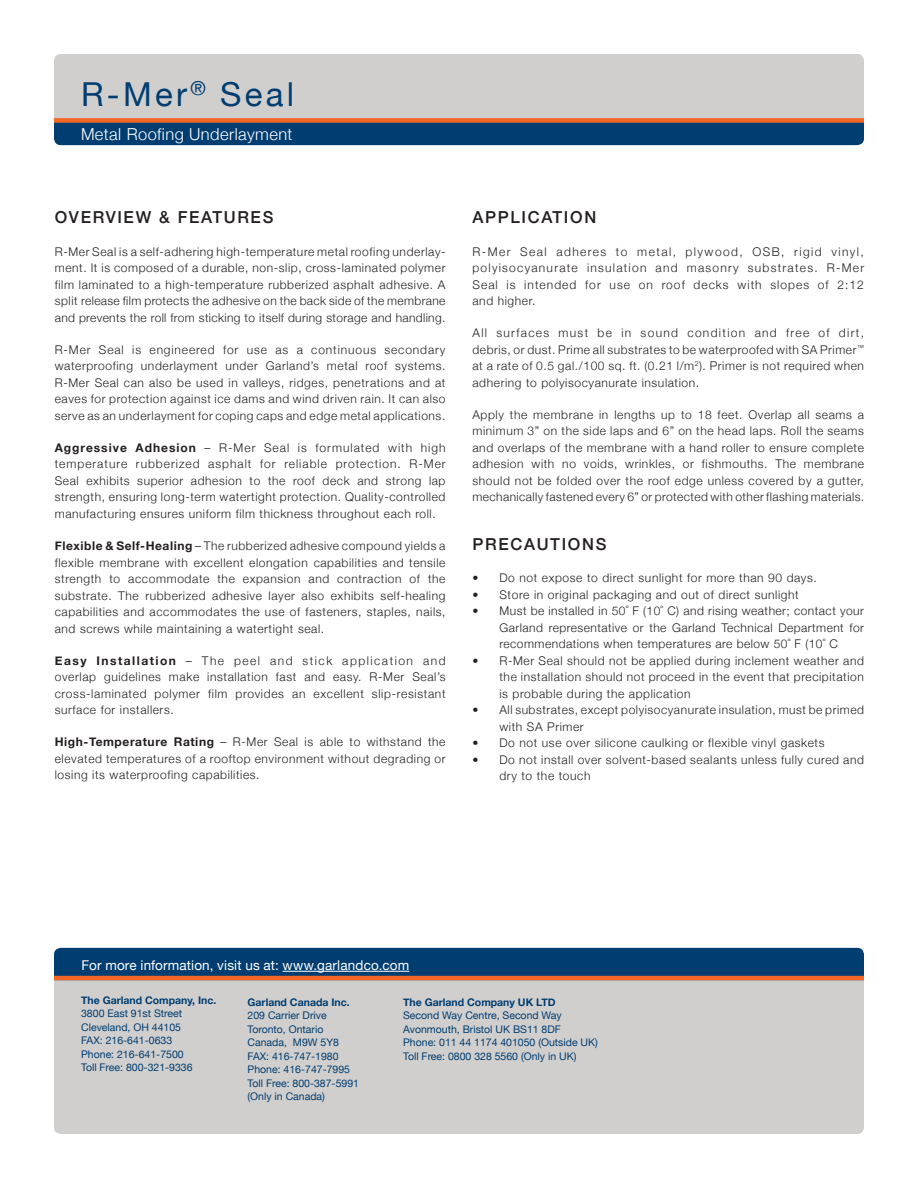
<style>
.page{position:relative;width:918px;height:1188px;background:#fff}
.page>*{position:absolute;margin:0;border:0;box-sizing:border-box;transform-origin:0 0}
.t1{font:33px "Helvetica Neue";letter-spacing:.1em;color:#003d71}
.t2{font:500 16.5px "Helvetica Neue";letter-spacing:.1em;color:#231f20}
.t3{font:300 16.5px "Helvetica Neue";letter-spacing:.025em;color:#fff}
.t4{font:13.5px "Helvetica Neue";letter-spacing:.01em;color:#fff}
.t5{font:300 12px/16.5px "Helvetica Neue";letter-spacing:.05em;color:#231f20;text-align:justify}
.t6{font:10.5px/13.5px "Helvetica Neue";color:#003d71}
.t7{font:700 10.5px "Helvetica Neue";color:#003d71}
.s1{font-weight:700}
</style>
<div class="page">
<div style="left:54px;top:54px;width:810px;height:64px;background:#d1cfcd"></div>
<div style="left:54px;top:123px;width:810px;height:22px;background:#003d71"></div>
<div style="left:54px;top:118px;width:810px;height:5px;background:#f36624"></div>
<div style="left:54px;top:980px;width:810px;height:154px;background:#d1cfcd"></div>
<div style="left:54px;top:948px;width:810px;height:28px;background:#003d71"></div>
<hr style="left:54px;top:976px;width:810px;height:4px;background:#f36624">
<hr style="left:283px;top:971px;width:126px;height:1px;background:#fff">
<p class="t1" style="left:81px;top:71px;width:215px">R-Mer<sup>®</sup> Seal</p>
<p class="t3" style="left:81px;top:121px;width:213px">Metal Roofing Underlayment</p>
<p class="t2" style="left:55px;top:204px;width:220px">OVERVIEW &amp; FEATURES</p>
<p class="t5" style="left:55px;top:242px;width:392px">R-Mer Seal is a self-adhering high-temperature metal roofing underlay&shy;ment. It is composed of a durable, non-slip, cross-laminated polymer film laminated to a high-temperature rubberized asphalt adhesive. A split release film protects the adhesive on the back side of the membrane and prevents the roll from sticking to itself during storage and handling.</p>
<p class="t5" style="left:55px;top:340px;width:392px">R-Mer Seal is engineered for use as a continuous secondary waterproofing underlayment under Garland’s metal roof systems.<br>R-Mer Seal can also be used in valleys, ridges, penetrations and at eaves for protection against ice dams and wind driven rain. It can also serve as an underlayment for coping caps and edge metal applications.</p>
<p class="t5" style="left:55px;top:439px;width:392px"><span class="s1">Aggressive Adhesion</span> – R-Mer Seal is formulated with high temperature rubberized asphalt for reliable protection. R-Mer Seal exhibits superior adhesion to the roof deck and strong lap strength, ensuring long-term watertight protection. Quality-controlled manufacturing ensures uniform film thickness throughout each roll.</p>
<p class="t5" style="left:55px;top:537px;width:392px"><span class="s1">Flexible &amp; Self-Healing</span> – The rubberized adhesive compound yields a flexible membrane with excellent elongation capabilities and tensile strength to accommodate the expansion and contraction of the substrate. The rubberized adhesive layer also exhibits self-healing capabilities and accommodates the use of fasteners, staples, nails, and screws while maintaining a watertight seal.</p>
<p class="t5" style="left:55px;top:651px;width:392px"><span class="s1">Easy Installation</span> – The peel and stick application and overlap guidelines make installation fast and easy. R-Mer Seal’s cross-laminated polymer film provides an excellent slip-resistant surface for installers.</p>
<p class="t5" style="left:55px;top:733px;width:392px"><span class="s1">High-Temperature Rating</span> – R-Mer Seal is able to withstand the elevated temperatures of a rooftop environment without degrading or losing its waterproofing capabilities.</p>
<p class="t2" style="left:472px;top:204px;width:125px">APPLICATION</p>
<p class="t5" style="left:472px;top:242px;width:393px">R-Mer Seal adheres to metal, plywood, OSB, rigid vinyl, polyisocyanurate insulation and masonry substrates. R-Mer Seal is intended for use on roof decks with slopes of 2:12 and higher.</p>
<p class="t5" style="left:472px;top:324px;width:393px">All surfaces must be in sound condition and free of dirt, debris, or dust. Prime all substrates to be waterproofed with SA Primer<sup>™ </sup>at a rate of 0.5 gal./100 sq. ft. (0.21 l/m<sup>2</sup>). Primer is not required when adhering to polyisocyanurate insulation.</p>
<p class="t5" style="left:472px;top:406px;width:393px">Apply the membrane in lengths up to 18 feet. Overlap all seams a minimum 3” on the side laps and 6” on the head laps. Roll the seams and overlaps of the membrane with a hand roller to ensure complete adhesion with no voids, wrinkles, or fishmouths. The membrane should not be folded over the roof edge unless covered by a gutter, mechanically fastened every 6” or protected with other flashing materials.</p>
<p class="t2" style="left:472px;top:531px;width:135px">PRECAUTIONS</p>
<p class="t5" style="left:472px;top:569px;width:346px">• Do not expose to direct sunlight for more than 90 days.</p>
<p class="t5" style="left:472px;top:585px;width:328px">• Store in original packaging and out of direct sunlight</p>
<p class="t5" style="left:500px;top:602px;width:366px;text-indent:-27px">• Must be installed in 50˚ F (10˚ C) and rising weather; contact your Garland representative or the Garland Technical Department for recommendations when temperatures are below 50˚ F (10˚ C</p>
<p class="t5" style="left:500px;top:651px;width:366px;text-indent:-27px">• R-Mer Seal should not be applied during inclement weather and the installation should not proceed in the event that precipitation is probable during the application</p>
<p class="t5" style="left:500px;top:701px;width:366px;text-indent:-27px">• All substrates, except polyisocyanurate insulation, must be primed with SA Primer</p>
<p class="t5" style="left:472px;top:734px;width:354px">• Do not use over silicone caulking or flexible vinyl gaskets</p>
<p class="t5" style="left:500px;top:750px;width:366px;text-indent:-27px">• Do not install over solvent-based sealants unless fully cured and dry to the touch</p>
<p class="t4" style="left:81px;top:955px;width:329px">For more information, visit us at: www.garlandco.com</p>
<p class="t7" style="left:81px;top:992px;width:137px">The Garland Company, Inc.</p>
<p class="t6" style="left:81px;top:1007px;width:113px">3800 East 91st Street<br>Cleveland, OH 44105<br>FAX: 216-641-0633<br>Phone: 216-641-7500<br>Toll Free: 800-321-9336</p>
<p class="t7" style="left:248px;top:994px;width:104px">Garland Canada Inc.</p>
<p class="t6" style="left:248px;top:1009px;width:113px">209 Carrier Drive<br>Toronto, Ontario<br>Canada, M9W 5Y8<br>FAX: 416-747-1980<br>Phone: 416-747-7995<br>Toll Free: 800-387-5991 (Only in Canada)</p>
<p class="t7" style="left:403px;top:994px;width:154px">The Garland Company UK LTD</p>
<p class="t6" style="left:403px;top:1009px;width:196px">Second Way Centre, Second Way Avonmouth, Bristol UK BS11 8DF<br>Phone: 011 44 1174 401050 (Outside UK)<br>Toll Free: 0800 328 5560 (Only in UK)</p>
</div>
